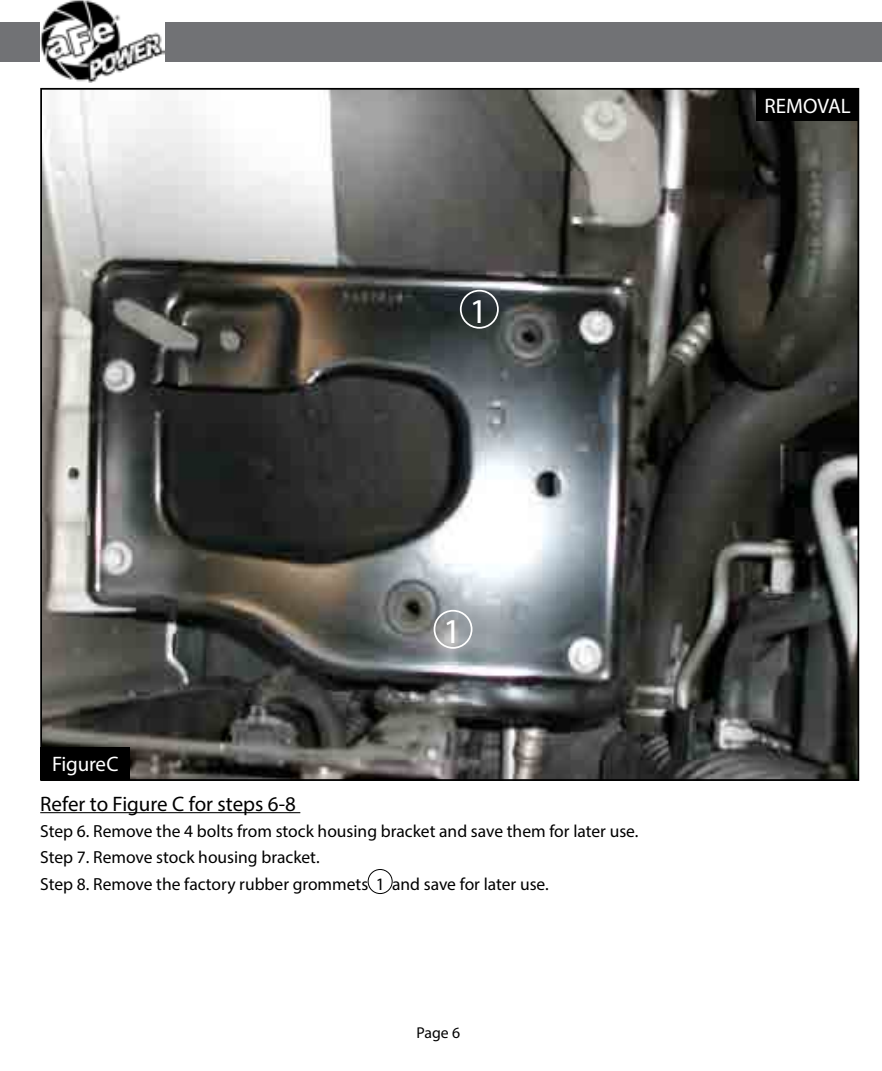
<style>
.page{position:relative;width:882px;height:1071px;background:#fff}
.page>*{position:absolute;margin:0;border:0;box-sizing:border-box;transform-origin:0 0}
.t1{font:35px "Myriad Pro";color:#fff}
.t2{font:21px "Myriad Pro";color:#000}
.t3{font:21px "Myriad Pro";letter-spacing:-.01em;color:#fff}
.t4{font:17.5px/26.2px "Myriad Pro";color:#000}
.t5{font:15.75px "Myriad Pro";color:#000}
</style>
<div class="page">
<div style="left:0;top:23px;width:882px;height:39px;background:#717275"></div>
<img style="left:40px;top:0;width:125px;height:82px">
<img style="left:43px;top:91px;width:813px;height:687px">
<hr style="left:40px;top:812px;width:260px;height:1px;background:#000">
<div style="left:40px;top:747px;width:90px;height:33px;background:#000"></div>
<div style="left:756px;top:88px;width:103px;height:33px;background:#000"></div>
<div style="left:434px;top:610px;width:38px;height:39px;border:2px solid #fff;border-radius:50%"></div>
<div style="left:460px;top:290px;width:39px;height:39px;border:2px solid #fff;border-radius:50%"></div>
<div style="left:368px;top:869px;width:24px;height:25px;border:1px solid #000;border-radius:50%"></div>
<p class="t3" style="left:52px;top:751px;width:68px">Figure C</p>
<h1 class="t1" style="left:470px;top:290px;width:19px">1</h1>
<h1 class="t1" style="left:443px;top:610px;width:19px">1</h1>
<p class="t2" style="left:40px;top:791px;width:257px">Refer to Figure C for steps 6-8</p>
<p class="t4" style="left:40px;top:818px;width:600px">Step 6. Remove the 4 bolts from stock housing bracket and save them for later use.<br>Step 7. Remove stock housing bracket.<br>Step 8. Remove the factory rubber grommets 1 and save for later use.</p>
<p class="t5" style="left:416px;top:1023px;width:45px">Page 6</p>
<p class="t3" style="left:765px;top:93px;width:88px">REMOVAL</p>
</div>
